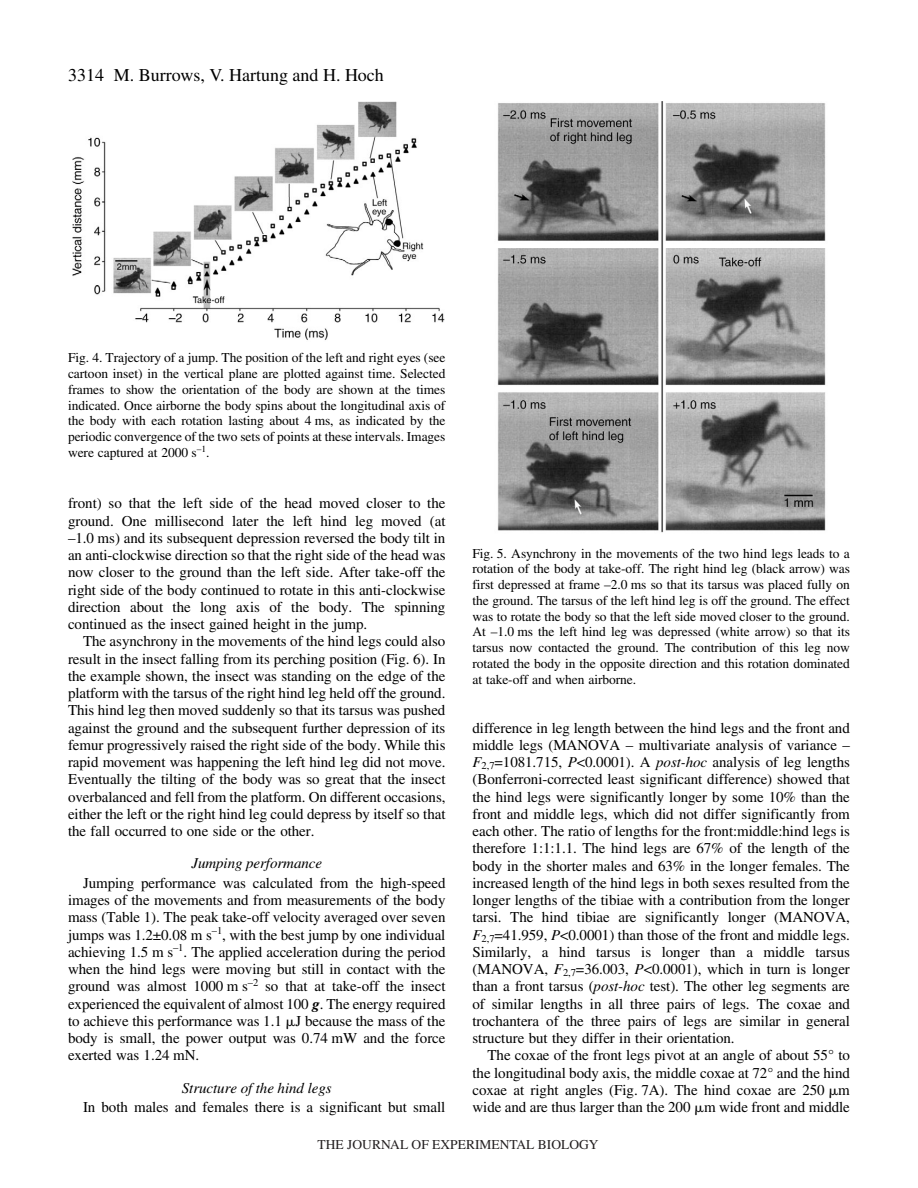
<style>
.page{position:relative;width:918px;height:1188px;background:#fff}
.page>*{position:absolute;margin:0;border:0;box-sizing:border-box;transform-origin:0 0}
.t1{font:18px "Times";color:#000}
.t2{font:15px/17.2px "Times";letter-spacing:-.005em;color:#000;text-align:justify}
.t3{font:italic 15px "Times";letter-spacing:-.005em;color:#000}
.t4{font:13.5px/15.8px "Times";letter-spacing:-.005em;color:#000;text-align:justify}
.t5{font:13.5px "Times";color:#231f20}
.s1{color:#fff}
.s2{font-weight:700;font-style:italic;color:#fff}
.s3{font-weight:700;font-style:italic}
.s4{font-family:"Mathematical Pi One"}
.s5{font-style:italic}
</style>
<div class="page">
<img style="left:72px;top:102px;width:373px;height:238px">
<img style="left:497px;top:102px;width:329px;height:431px">
<p class="t1" style="left:68px;top:68px;width:37px">3314</p>
<p class="t1" style="left:114px;top:68px;width:272px">M. Burrows, V. Hartung and H. Hoch</p>
<p class="t4" style="left:68px;top:351px;width:379px">Fig.<span class="s1">·</span>4. Trajectory of a jump. The position of the left and right eyes (see cartoon inset) in the vertical plane are plotted against time. Selected frames to show the orientation of the body are shown at the times indicated. Once airborne the body spins about the longitudinal axis of the body with each rotation lasting about 4<span class="s1">·</span>ms, as indicated by the periodic convergence of the two sets of points at these intervals. Images were captured at 2000<span class="s1">·</span>s<sup>–1</sup>.</p>
<p class="t2" style="left:68px;top:496px;width:379px">front) so that the left side of the head moved closer to the ground. One millisecond later the left hind leg moved (at –1.0<span class="s1">·</span>ms) and its subsequent depression reversed the body tilt in an anti-clockwise direction so that the right side of the head was now closer to the ground than the left side. After take-off the right side of the body continued to rotate in this anti-clockwise direction about the long axis of the body. The spinning continued as the insect gained height in the jump.</p>
<p class="t2" style="left:68px;top:634px;width:379px;text-indent:15px">The asynchrony in the movements of the hind legs could also result in the insect falling from its perching position (Fig.<span class="s1">·</span>6). In the example shown, the insect was standing on the edge of the platform with the tarsus of the right hind leg held off the ground.<br>This hind leg then moved suddenly so that its tarsus was pushed against the ground and the subsequent further depression of its femur progressively raised the right side of the body. While this rapid movement was happening the left hind leg did not move.<br>Eventually the tilting of the body was so great that the insect overbalanced and fell from the platform. On different occasions, either the left or the right hind leg could depress by itself so that the fall occurred to one side or the other.</p>
<p class="t3" style="left:191px;top:858px;width:132px">Jumping performance</p>
<p class="t2" style="left:68px;top:876px;width:379px;text-indent:15px">Jumping performance was calculated from the high-speed images of the movements and from measurements of the body mass (Table<span class="s1">·</span>1). The peak take-off velocity averaged over seven jumps was 1.2±0.08<span class="s1">·</span>m<span class="s1">·</span>s<sup>–1</sup>, with the best jump by one individual achieving 1.5<span class="s1">·</span>m<span class="s1">·</span>s<sup>–1</sup>. The applied acceleration during the period when the hind legs were moving but still in contact with the ground was almost 1000<span class="s1">·</span>m<span class="s1">·</span>s<sup>–2</sup> so that at take-off the insect experienced the equivalent of almost 100<span class="s2">·</span><span class="s3">g</span>. The energy required to achieve this performance was 1.1<span class="s1">·</span><span class="s4">-</span>J because the mass of the body is small, the power output was 0.74<span class="s1">·</span>mW and the force exerted was 1.24<span class="s1">·</span>mN.</p>
<p class="t3" style="left:182px;top:1082px;width:151px">Structure of the hind legs</p>
<p class="t2" style="left:83px;top:1100px;width:364px">In both males and females there is a significant but small</p>
<p class="t4" style="left:472px;top:546px;width:379px">Fig.<span class="s1">·</span>5. Asynchrony in the movements of the two hind legs leads to a rotation of the body at take-off. The right hind leg (black arrow) was first depressed at frame –2.0<span class="s1">·</span>ms so that its tarsus was placed fully on the ground. The tarsus of the left hind leg is off the ground. The effect was to rotate the body so that the left side moved closer to the ground.<br>At –1.0<span class="s1">·</span>ms the left hind leg was depressed (white arrow) so that its tarsus now contacted the ground. The contribution of this leg now rotated the body in the opposite direction and this rotation dominated at take-off and when airborne.</p>
<p class="t2" style="left:472px;top:720px;width:379px">difference in leg length between the hind legs and the front and middle legs (MANOVA – multivariate analysis of variance – <span class="s5">F</span><sub>2,7</sub>=1081.715, <span class="s5">P</span>&lt;0.0001). A <span class="s5">post-hoc</span> analysis of leg lengths (Bonferroni-corrected least significant difference) showed that the hind legs were significantly longer by some 10% than the front and middle legs, which did not differ significantly from each other. The ratio of lengths for the front:middle:hind legs is therefore 1:1:1.1. The hind legs are 67% of the length of the body in the shorter males and 63% in the longer females. The increased length of the hind legs in both sexes resulted from the longer lengths of the tibiae with a contribution from the longer tarsi. The hind tibiae are significantly longer (MANOVA, <span class="s5">F</span><sub>2,7</sub>=41.959, <span class="s5">P</span>&lt;0.0001) than those of the front and middle legs.<br>Similarly, a hind tarsus is longer than a middle tarsus (MANOVA, <span class="s5">F</span><sub>2,7</sub>=36.003, <span class="s5">P</span>&lt;0.0001), which in turn is longer than a front tarsus (<span class="s5">post-hoc</span> test). The other leg segments are of similar lengths in all three pairs of legs. The coxae and trochantera of the three pairs of legs are similar in general structure but they differ in their orientation.</p>
<p class="t2" style="left:473px;top:1048px;width:379px;text-indent:15px">The coxae of the front legs pivot at an angle of about 55° to the longitudinal body axis, the middle coxae at 72° and the hind coxae at right angles (Fig.<span class="s1">·</span>7A). The hind coxae are 250<span class="s1">·</span><span class="s4">-</span>m wide and are thus larger than the 200<span class="s1">·</span><span class="s4">-</span>m wide front and middle</p>
<p class="t5" style="left:318px;top:1137px;width:282px">THE JOURNAL OF EXPERIMENTAL BIOLOGY</p>
</div>
